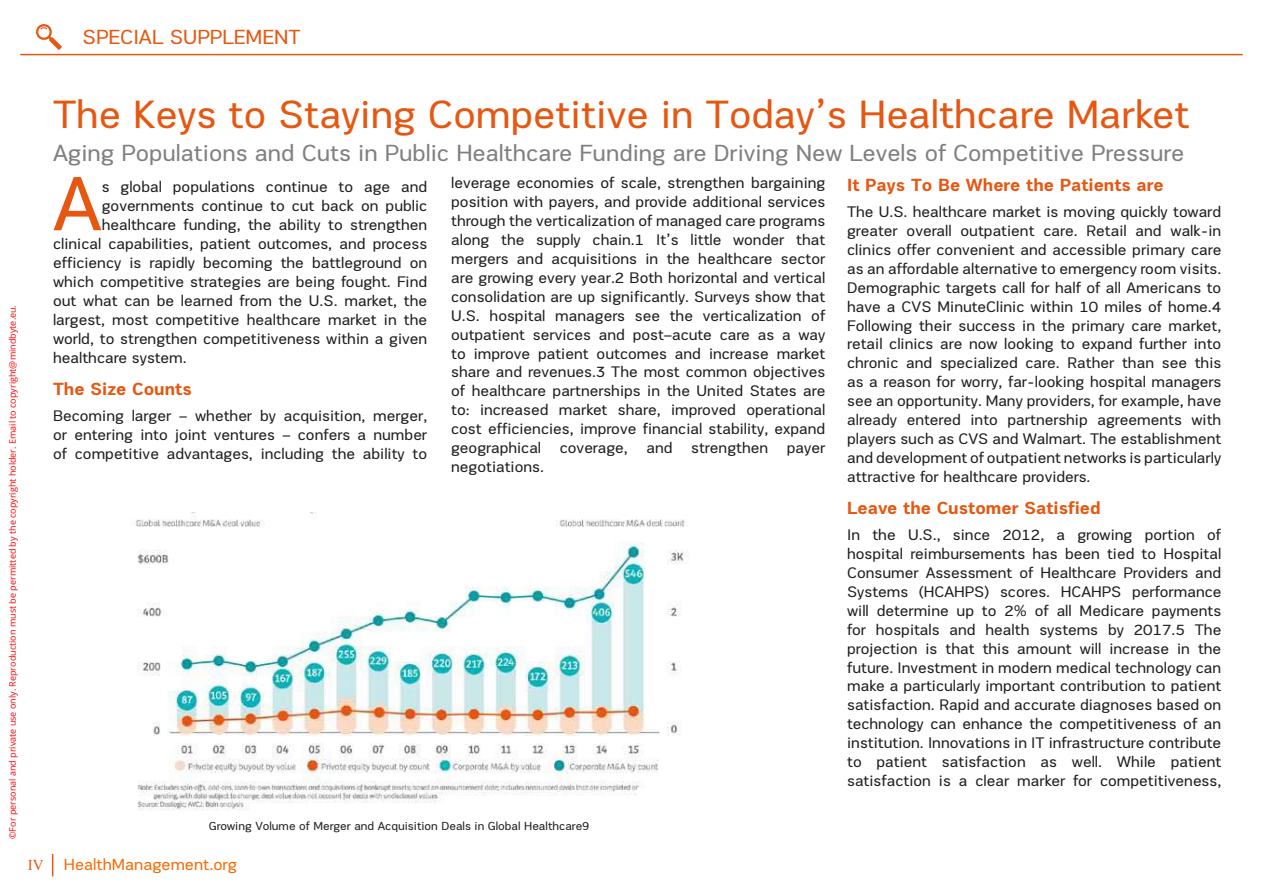
<style>
.page{position:relative;width:1263px;height:893px;background:#fff}
.page>*{position:absolute;margin:0;border:0;box-sizing:border-box;transform-origin:0 0}
.t1{font:78.6px "PRC Fidelity";color:#e65711}
.t2{font:40.5px "PRC Fidelity";color:#e65711}
.t3{font:24px "PRC Fidelity";color:#808080}
.t4{font:21px "PRC Fidelity";color:#e65711}
.t5{font:700 18px "PRC Fidelity";color:#e65711}
.t6{font:16.5px "PRC Fidelity";color:#f66d07}
.t7{font:15.75px/18.9px "PRC Fidelity";color:#231f20;text-align:justify}
.t8{font:12px "PRC Fidelity";color:#231f20}
.t9{font:9px "Open Sans";color:#f00}
.s1{font-family:"Times New Roman";font-size:15px;color:#e85712}
</style>
<div class="page">
<img style="left:133px;top:513px;width:556px;height:298px">
<hr style="left:20px;top:54px;width:1223px;height:1px;background:#e65711">
<svg style="left:52px;top:854px;width:1px;height:22px"></svg>
<svg style="left:36px;top:24px;width:26px;height:26px"></svg>
<h3 class="t4" style="left:82px;top:25px;width:220px">SPECIAL SUPPLEMENT</h3>
<p class="t9" style="left:6px;top:839px;width:535px;rotate:-90deg">©For personal and private use only. Reproduction must be permitted by the copyright holder. Email to copyright@mindbyte.eu.</p>
<h2 class="t2" style="left:53px;top:92px;width:1138px">The Keys to Staying Competitive in Today’s Healthcare Market</h2>
<h3 class="t3" style="left:53px;top:139px;width:1133px">Aging Populations and Cuts in Public Healthcare Funding are Driving New Levels of Competitive Pressure</h3>
<h1 class="t1" style="left:53px;top:160px;width:50px">A</h1>
<p class="t7" style="left:102px;top:178px;width:327px">s global populations continue to age and</p>
<p class="t7" style="left:451px;top:174px;width:376px">leverage economies of scale, strengthen bargaining position with payers, and provide additional services through the verticalization of managed care programs along the supply chain.1 It’s little wonder that mergers and acquisitions in the healthcare sector are growing every year.2 Both horizontal and vertical consolidation are up significantly. Surveys show that U.S. hospital managers see the verticalization of outpatient services and post–acute care as a way to improve patient outcomes and increase market share and revenues.3 The most common objectives of healthcare partnerships in the United States are to: increased market share, improved operational cost efficiencies, improve financial stability, expand geographical coverage, and strengthen payer negotiations.</p>
<p class="t5" style="left:847px;top:174px;width:318px">It Pays To Be Where the Patients are</p>
<p class="t7" style="left:847px;top:202px;width:376px">The U.S. healthcare market is moving quickly toward greater overall outpatient care. Retail and walk-in clinics offer convenient and accessible primary care as an affordable alternative to emergency room visits.<br>Demographic targets call for half of all Americans to have a CVS MinuteClinic within 10 miles of home.4<br>Following their success in the primary care market, retail clinics are now looking to expand further into chronic and specialized care. Rather than see this as a reason for worry, far-looking hospital managers see an opportunity. Many providers, for example, have already entered into partnership agreements with players such as CVS and Walmart. The establishment and development of outpatient networks is particularly attractive for healthcare providers.</p>
<p class="t5" style="left:847px;top:497px;width:255px">Leave the Customer Satisfied</p>
<p class="t7" style="left:847px;top:525px;width:376px">In the U.S., since 2012, a growing portion of hospital reimbursements has been tied to Hospital Consumer Assessment of Healthcare Providers and Systems (HCAHPS) scores. HCAHPS performance will determine up to 2% of all Medicare payments for hospitals and health systems by 2017.5 The projection is that this amount will increase in the future. Investment in modern medical technology can make a particularly important contribution to patient satisfaction. Rapid and accurate diagnoses based on technology can enhance the competitiveness of an institution. Innovations in IT infrastructure contribute to patient satisfaction as well. While patient satisfaction is a clear marker for competitiveness,</p>
<p class="t7" style="left:102px;top:197px;width:327px">governments continue to cut back on public</p>
<p class="t7" style="left:102px;top:215px;width:327px">healthcare funding, the ability to strengthen</p>
<p class="t7" style="left:53px;top:234px;width:376px">clinical capabilities, patient outcomes, and process</p>
<p class="t7" style="left:53px;top:253px;width:376px">efficiency is rapidly becoming the battleground on</p>
<p class="t7" style="left:53px;top:272px;width:376px">which competitive strategies are being fought. Find</p>
<p class="t7" style="left:53px;top:291px;width:376px">out what can be learned from the U.S. market, the</p>
<p class="t7" style="left:53px;top:310px;width:376px">largest, most competitive healthcare market in the</p>
<p class="t7" style="left:53px;top:329px;width:376px">world, to strengthen competitiveness within a given</p>
<p class="t7" style="left:53px;top:348px;width:135px">healthcare system.</p>
<p class="t5" style="left:53px;top:378px;width:140px">The Size Counts</p>
<p class="t7" style="left:53px;top:406px;width:376px">Becoming larger – whether by acquisition, merger, or entering into joint ventures – confers a number of competitive advantages, including the ability to</p>
<p class="t8" style="left:209px;top:819px;width:382px">Growing Volume of Merger and Acquisition Deals in Global Healthcare9</p>
<p class="t6" style="left:28px;top:855px;width:211px"><span class="s1">IV</span> HealthManagement.org</p>
</div>
